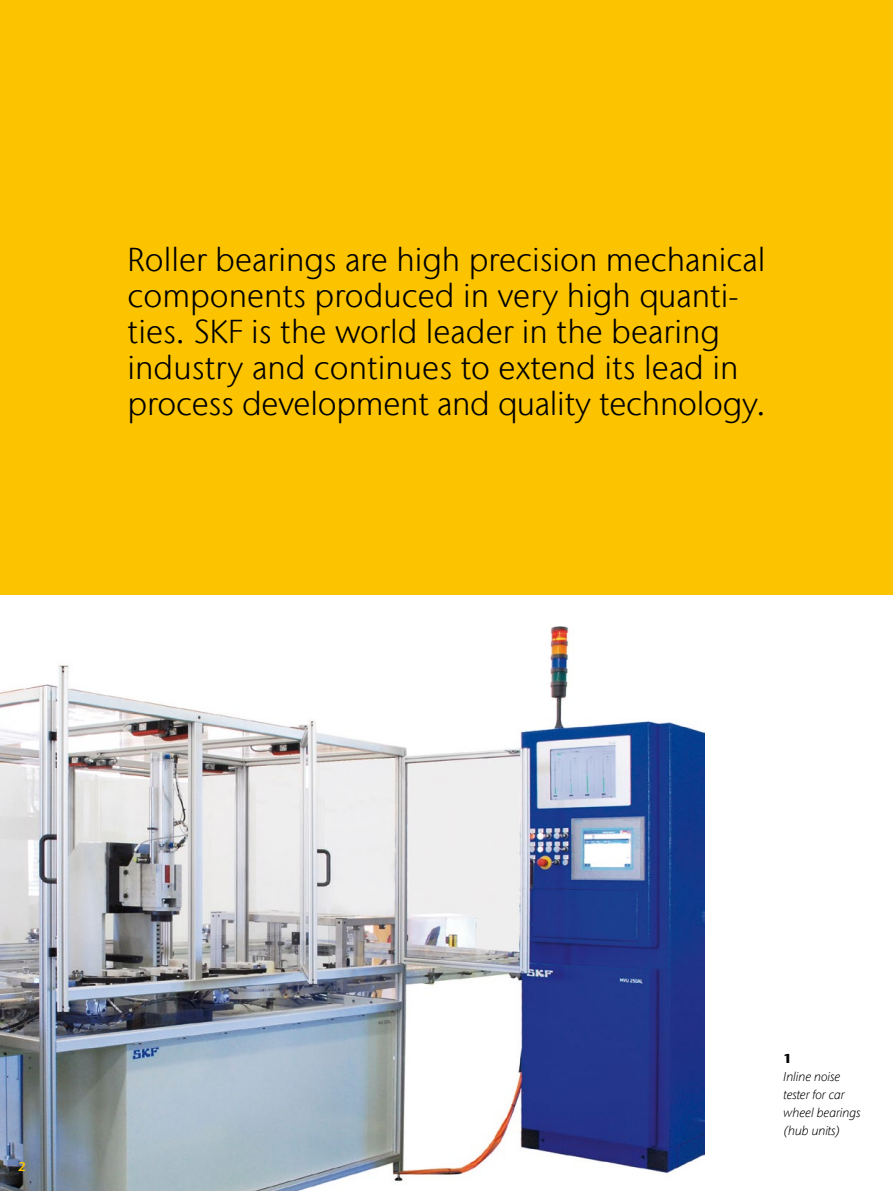
<style>
.page{position:relative;width:893px;height:1191px;background:#fff}
.page>*{position:absolute;margin:0;border:0;box-sizing:border-box;transform-origin:0 0}
.t1{font:300 33px/36px "Stone Sans IIITC Com";color:#000}
.t2{font:italic 300 12.75px/18px "Stone Sans IIITC Com";color:#000}
.t3{font:600 12.75px "Stone Sans";color:#fcc400}
.t4{font:700 12.75px "Stone Sans";color:#000}
</style>
<div class="page">
<img style="left:0;top:626px;width:705px;height:565px">
<div style="left:0;top:0;width:893px;height:594px;background:#fcc400"></div>
<p class="t1" style="left:128px;top:241px;width:639px">Roller bearings are high precision mechanical components produced in very high quanti&shy;ties. SKF is the world leader in the bearing industry and continues to extend its lead in process development and quality technology.</p>
<p class="t3" style="left:18px;top:1158px;width:9px">2</p>
<p class="t4" style="left:784px;top:1050px;width:10px">1</p>
<p class="t2" style="left:784px;top:1067px;width:78px">Inline noise tester for car wheel bearings (hub units)</p>
</div>
